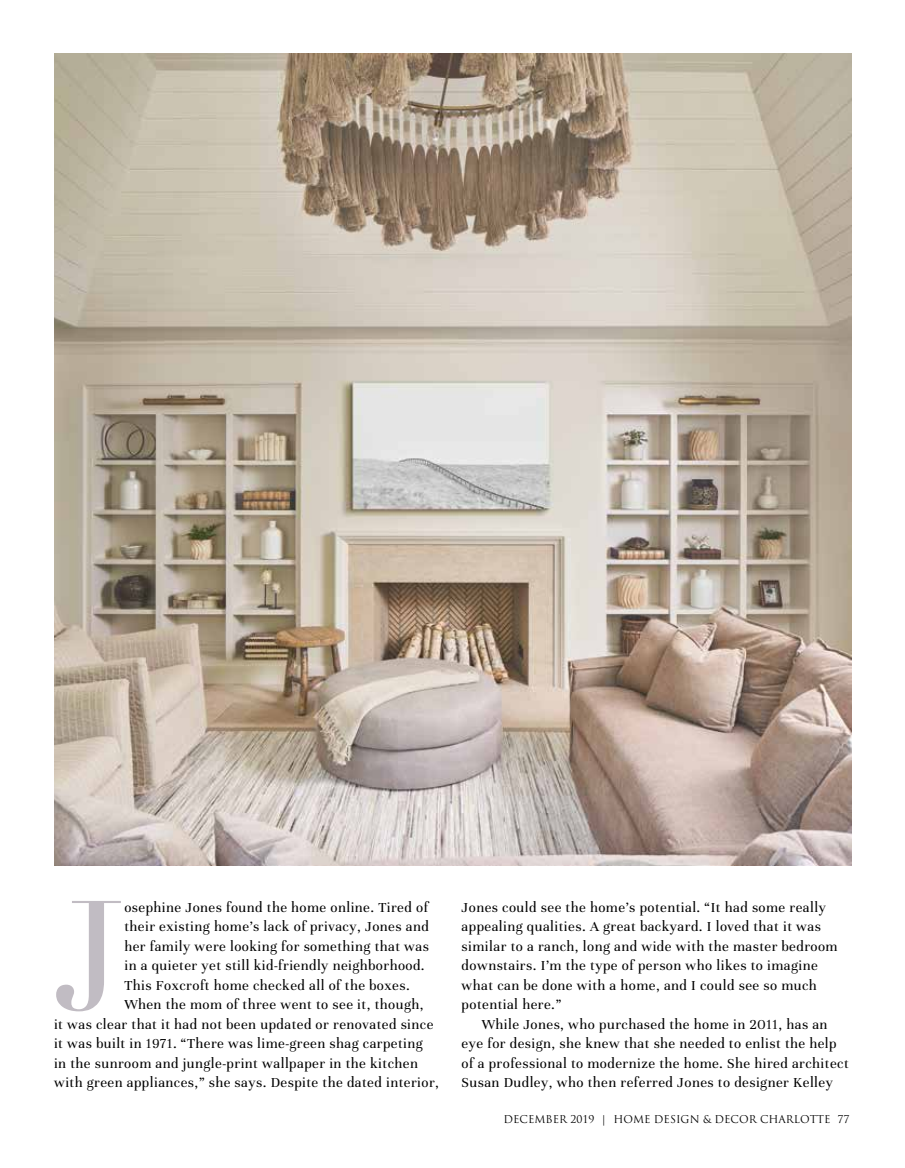
<style>
.page{position:relative;width:905px;height:1168px;background:#fff}
.page>*{position:absolute;margin:0;border:0;box-sizing:border-box;transform-origin:0 0}
.t1{font:151.95px "Didot";color:#c1bcc3}
.t2{font:15px/19.5px "Unna";letter-spacing:.03em;color:#000}
.t3{font:10.5px "Trajan Pro";color:#000}
</style>
<div class="page">
<img style="left:54px;top:54px;width:797px;height:812px">
<h1 class="t1" style="left:54px;top:865px;width:72px">J</h1>
<p class="t2" style="left:124px;top:897px;width:305px">osephine Jones found the home online. Tired of</p>
<p class="t2" style="left:124px;top:917px;width:306px">their existing home’s lack of privacy, Jones and</p>
<p class="t2" style="left:124px;top:936px;width:306px">her family were looking for something that was</p>
<p class="t2" style="left:124px;top:956px;width:302px">in a quieter yet still kid-friendly neighborhood.</p>
<p class="t2" style="left:124px;top:975px;width:287px">This Foxcroft home checked all of the boxes.</p>
<p class="t2" style="left:124px;top:995px;width:300px">When the mom of three went to see it, though,</p>
<p class="t2" style="left:54px;top:1014px;width:381px">it was clear that it had not been updated or renovated since</p>
<p class="t2" style="left:54px;top:1034px;width:370px">it was built in 1971. “There was lime-green shag carpeting</p>
<p class="t2" style="left:54px;top:1053px;width:365px">in the sunroom and jungle-print wallpaper in the kitchen</p>
<p class="t2" style="left:54px;top:1073px;width:386px">with green appliances,” she says. Despite the dated interior,</p>
<p class="t2" style="left:461px;top:897px;width:377px">Jones could see the home’s potential. “It had some really appealing qualities. A great backyard. I loved that it was similar to a ranch, long and wide with the master bedroom downstairs. I’m the type of person who likes to imagine what can be done with a home, and I could see so much potential here.”</p>
<p class="t2" style="left:461px;top:1014px;width:388px;text-indent:20px">While Jones, who purchased the home in 2011, has an eye for design, she knew that she needed to enlist the help of a professional to modernize the home. She hired architect Susan Dudley, who then referred Jones to designer Kelley</p>
<p class="t3" style="left:503px;top:1113px;width:347px">DECEMBER 2019 | HOME DESIGN &amp; DECOR CHARLOTTE 77</p>
</div>
